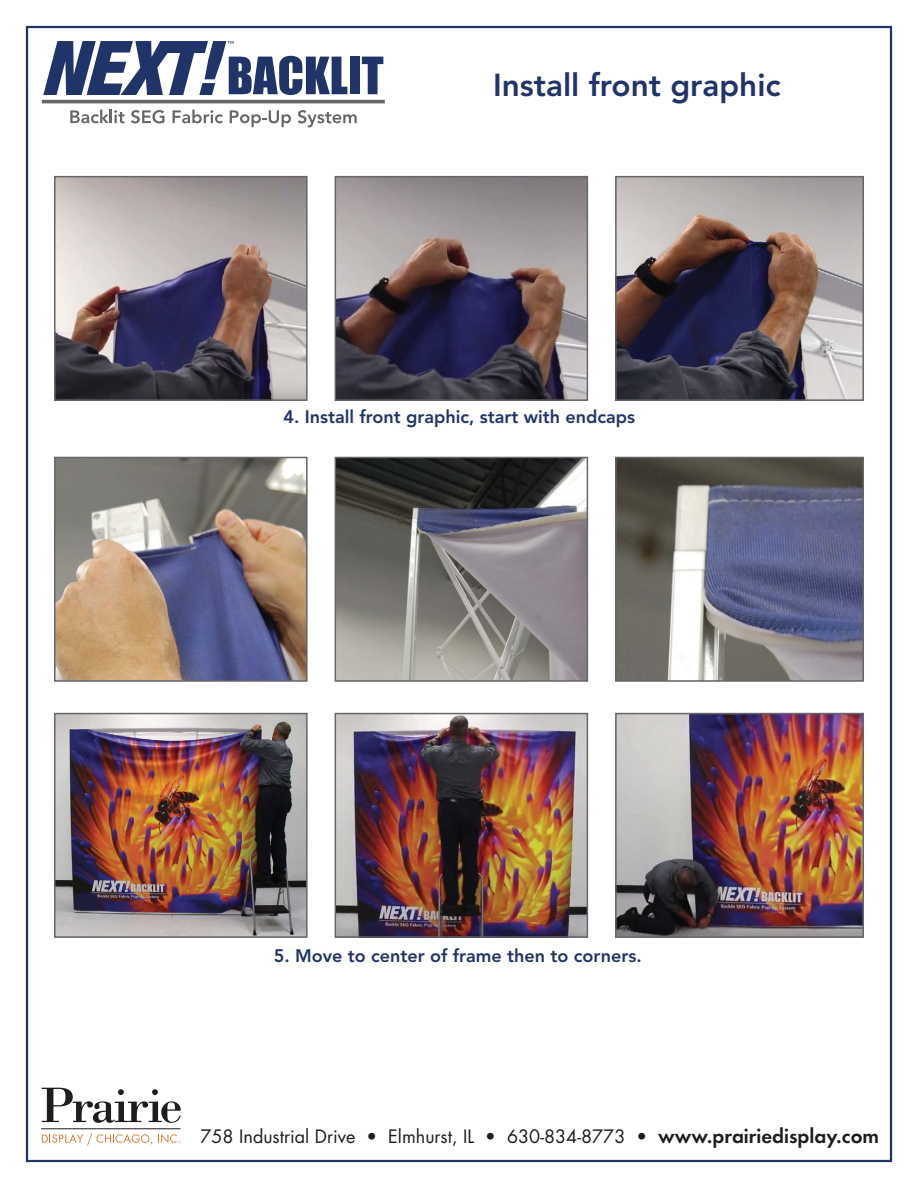
<style>
.page{position:relative;width:918px;height:1188px;background:#fff}
.page>*{position:absolute;margin:0;border:0;box-sizing:border-box;transform-origin:0 0}
.t1{font:800 31.5px "Avenir";color:#213469}
.t2{font:800 18px "Avenir";color:#213469}
.t3{font:18px "Futura";color:#201c1c}
.s1{font-family:"Futura Dem Bld";font-size:21px}
</style>
<div class="page">
<img style="left:57px;top:716px;width:248px;height:219px">
<div style="left:54px;top:713px;width:254px;height:225px;border:2px solid #65656a"></div>
<img style="left:618px;top:716px;width:243px;height:219px">
<div style="left:615px;top:713px;width:249px;height:225px;border:2px solid #65656a"></div>
<img style="left:338px;top:716px;width:247px;height:219px">
<div style="left:335px;top:713px;width:253px;height:225px;border:2px solid #65656a"></div>
<img style="left:338px;top:179px;width:247px;height:219px">
<div style="left:335px;top:176px;width:253px;height:225px;border:2px solid #65656a"></div>
<img style="left:338px;top:460px;width:247px;height:219px">
<div style="left:335px;top:457px;width:253px;height:225px;border:2px solid #65656a"></div>
<img style="left:57px;top:179px;width:248px;height:219px">
<div style="left:54px;top:176px;width:254px;height:225px;border:2px solid #65656a"></div>
<img style="left:57px;top:460px;width:248px;height:219px">
<div style="left:54px;top:457px;width:254px;height:225px;border:2px solid #65656a"></div>
<img style="left:618px;top:179px;width:243px;height:219px">
<div style="left:615px;top:176px;width:249px;height:225px;border:2px solid #65656a"></div>
<img style="left:618px;top:460px;width:243px;height:219px">
<div style="left:615px;top:457px;width:249px;height:225px;border:2px solid #65656a"></div>
<svg style="left:43px;top:41px;width:304px;height:54px"></svg>
<div style="left:350px;top:57px;width:10px;height:37px;background:#213469"></div>
<svg style="left:362px;top:57px;width:21px;height:37px"></svg>
<hr style="left:42px;top:100px;width:343px;height:3px;background:#65656a">
<svg style="left:70px;top:110px;width:55px;height:13px"></svg>
<svg style="left:131px;top:110px;width:34px;height:13px"></svg>
<svg style="left:173px;top:110px;width:50px;height:13px"></svg>
<svg style="left:230px;top:110px;width:61px;height:17px"></svg>
<svg style="left:298px;top:110px;width:59px;height:17px"></svg>
<svg style="left:42px;top:1088px;width:139px;height:35px"></svg>
<svg style="left:42px;top:1133px;width:138px;height:13px"></svg>
<hr style="left:41px;top:1129px;width:140px;height:1px;background:#201c1c">
<h1 class="t1" style="left:493px;top:67px;width:289px">Install front graphic</h1>
<p class="t2" style="left:284px;top:406px;width:353px">4. Install front graphic, start with endcaps</p>
<p class="t2" style="left:274px;top:946px;width:369px">5. Move to center of frame then to corners.</p>
<p class="t3" style="left:200px;top:1126px;width:680px">758 Industrial Drive • Elmhurst, IL • 630-834-8773 • <span class="s1">www.prairiedisplay.com</span></p>
</div>
